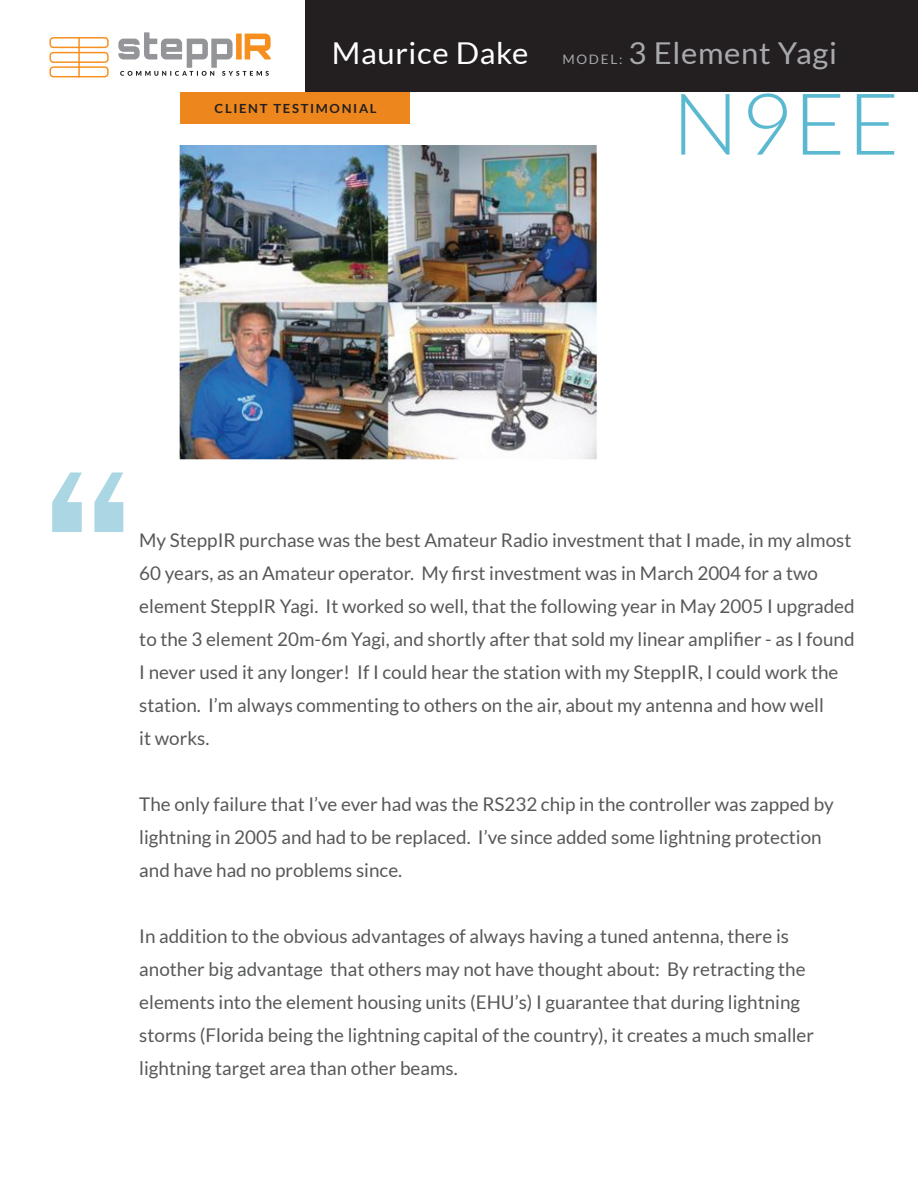
<style>
.page{position:relative;width:918px;height:1188px;background:#fff}
.page>*{position:absolute;margin:0;border:0;box-sizing:border-box;transform-origin:0 0}
.t1{font:300 85.5px "Lato";color:#5ab9d1}
.t2{font:30.15px "Lato";letter-spacing:.02em;color:#a8a9ad}
.t3{font:30.15px "Lato";letter-spacing:.02em;color:#fff}
.t4{font:18.9px/33px "Lato";color:#57585a}
.t5{font:13.05px "Lato";letter-spacing:.13em;color:#a8a9ad}
.t6{font:700 12.6px "Lato";letter-spacing:.13em;color:#231f20}
</style>
<div class="page">
<div style="left:181px;top:92px;width:229px;height:32px;background:#ed861d"></div>
<div style="left:306px;top:0;width:612px;height:92px;background:#231f20"></div>
<svg style="left:52px;top:472px;width:71px;height:60px"></svg>
<svg style="left:118px;top:32px;width:153px;height:44px"></svg>
<div style="left:49px;top:37px;width:60px;height:11px;border:1px solid #f68f1e;border-radius:3px"></div>
<div style="left:49px;top:52px;width:60px;height:11px;border:1px solid #f68f1e;border-radius:3px"></div>
<div style="left:49px;top:66px;width:60px;height:11px;border:1px solid #f68f1e;border-radius:3px"></div>
<hr style="left:78px;top:37px;width:2px;height:40px;background:#f68f1e">
<img style="left:179px;top:145px;width:418px;height:315px">
<h2 class="t3" style="left:332px;top:36px;width:198px">Maurice Dake</h2>
<p class="t6" style="left:215px;top:101px;width:164px">CLIENT TESTIMONIAL</p>
<p class="t5" style="left:562px;top:52px;width:62px">MODEL:</p>
<h2 class="t2" style="left:629px;top:36px;width:210px">3 Element Yagi</h2>
<h1 class="t1" style="left:672px;top:78px;width:229px">N9EE</h1>
<p class="t4" style="left:139px;top:524px;width:717px">My SteppIR purchase was the best Amateur Radio investment that I made, in my almost 60 years, as an Amateur operator. My first investment was in March 2004 for a two element SteppIR Yagi. It worked so well, that the following year in May 2005 I upgraded to the 3 element 20m-6m Yagi, and shortly after that sold my linear amplifier - as I found I never used it any longer! If I could hear the station with my SteppIR, I could work the station. I’m always commenting to others on the air, about my antenna and how well<br>it works.</p>
<p class="t4" style="left:139px;top:788px;width:696px">The only failure that I’ve ever had was the RS232 chip in the controller was zapped by lightning in 2005 and had to be replaced. I’ve since added some lightning protection and have had no problems since.</p>
<p class="t4" style="left:139px;top:920px;width:676px">In addition to the obvious advantages of always having a tuned antenna, there is another big advantage that others may not have thought about: By retracting the elements into the element housing units (EHU’s) I guarantee that during lightning storms (Florida being the lightning capital of the country), it creates a much smaller lightning target area than other beams.</p>
</div>
